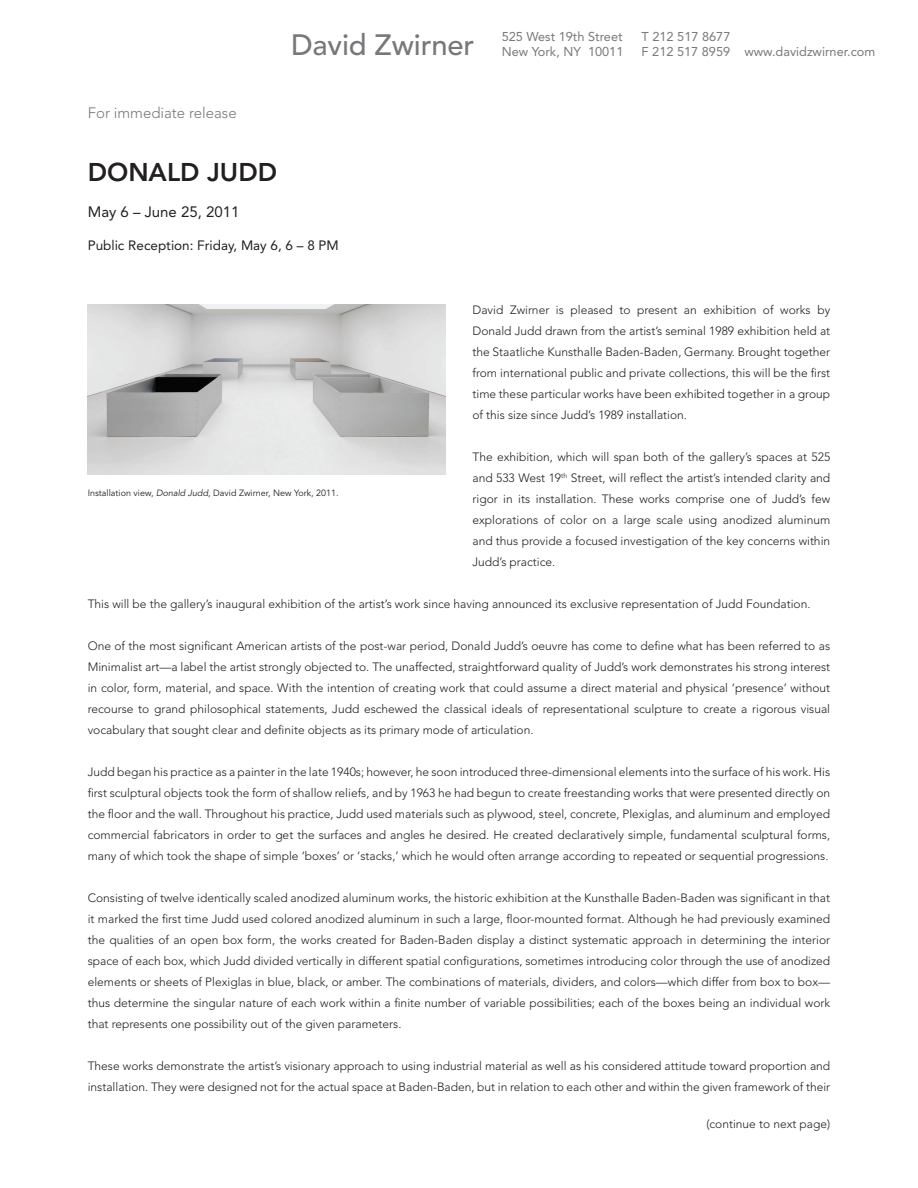
<style>
.page{position:relative;width:918px;height:1188px;background:#fff}
.page>*{position:absolute;margin:0;border:0;box-sizing:border-box;transform-origin:0 0}
.t1{font:500 29.25px "Avenir";letter-spacing:-.005em;color:#76787b}
.t2{font:800 25.5px "Avenir";color:#231f20}
.t3{font:300 15px "Avenir";color:#76787b}
.t4{font:15px "Avenir";color:#231f20}
.t5{font:13.5px "Avenir";color:#231f20}
.t6{font:12.75px "Avenir";color:#76787b}
.t7{font:300 12px/21px "Avenir";color:#231f20;text-align:justify}
.t8{font:9px "Avenir";color:#231f20}
.s1{font-style:italic}
</style>
<div class="page">
<img style="left:88px;top:304px;width:358px;height:171px">
<p class="t1" style="left:291px;top:28px;width:185px">David Zwirner</p>
<p class="t6" style="left:502px;top:29px;width:122px">525 West 19th Street</p>
<p class="t6" style="left:502px;top:44px;width:123px">New York, NY 10011</p>
<p class="t6" style="left:642px;top:29px;width:90px">T 212 517 8677</p>
<p class="t6" style="left:642px;top:44px;width:235px">F 212 517 8959 www.davidzwirner.com</p>
<p class="t3" style="left:88px;top:104px;width:150px">For immediate release</p>
<p class="t2" style="left:88px;top:157px;width:191px">DONALD JUDD</p>
<p class="t4" style="left:88px;top:203px;width:153px">May 6 – June 25, 2011</p>
<p class="t5" style="left:88px;top:238px;width:253px">Public Reception: Friday, May 6, 6 – 8 PM</p>
<p class="t7" style="left:472px;top:299px;width:359px">David Zwirner is pleased to present an exhibition of works by Donald Judd drawn from the artist’s seminal 1989 exhibition held at the Staatliche Kunsthalle Baden-Baden, Germany. Brought together from international public and private collections, this will be the first time these particular works have been exhibited together in a group of this size since Judd’s 1989 installation.</p>
<p class="t7" style="left:472px;top:446px;width:359px">The exhibition, which will span both of the gallery’s spaces at 525 and 533 West 19<sup>th</sup> Street, will reflect the artist’s intended clarity and rigor in its installation. These works comprise one of Judd’s few explorations of color on a large scale using anodized aluminum and thus provide a focused investigation of the key concerns within Judd’s practice.</p>
<p class="t7" style="left:88px;top:593px;width:724px">This will be the gallery’s inaugural exhibition of the artist’s work since having announced its exclusive representation of Judd Foundation.</p>
<p class="t7" style="left:88px;top:635px;width:744px">One of the most significant American artists of the post-war period, Donald Judd’s oeuvre has come to define what has been referred to as Minimalist art—a label the artist strongly objected to. The unaffected, straightforward quality of Judd’s work demonstrates his strong interest in color, form, material, and space. With the intention of creating work that could assume a direct material and physical ‘presence’ without recourse to grand philosophical statements, Judd eschewed the classical ideals of representational sculpture to create a rigorous visual vocabulary that sought clear and definite objects as its primary mode of articulation.</p>
<p class="t7" style="left:88px;top:761px;width:744px">Judd began his practice as a painter in the late 1940s; however, he soon introduced three-dimensional elements into the surface of his work. His first sculptural objects took the form of shallow reliefs, and by 1963 he had begun to create freestanding works that were presented directly on the floor and the wall. Throughout his practice, Judd used materials such as plywood, steel, concrete, Plexiglas, and aluminum and employed commercial fabricators in order to get the surfaces and angles he desired. He created declaratively simple, fundamental sculptural forms, many of which took the shape of simple ‘boxes’ or ‘stacks,’ which he would often arrange according to repeated or sequential progressions.</p>
<p class="t7" style="left:88px;top:887px;width:744px">Consisting of twelve identically scaled anodized aluminum works, the historic exhibition at the Kunsthalle Baden-Baden was significant in that it marked the first time Judd used colored anodized aluminum in such a large, floor-mounted format. Although he had previously examined the qualities of an open box form, the works created for Baden-Baden display a distinct systematic approach in determining the interior space of each box, which Judd divided vertically in different spatial configurations, sometimes introducing color through the use of anodized elements or sheets of Plexiglas in blue, black, or amber. The combinations of materials, dividers, and colors—which differ from box to box— thus determine the singular nature of each work within a finite number of variable possibilities; each of the boxes being an individual work that represents one possibility out of the given parameters.</p>
<p class="t7" style="left:88px;top:1055px;width:744px">These works demonstrate the artist’s visionary approach to using industrial material as well as his considered attitude toward proportion and installation. They were designed not for the actual space at Baden-Baden, but in relation to each other and within the given framework of their</p>
<p class="t8" style="left:88px;top:487px;width:252px">Installation view, <span class="s1">Donald Judd</span>, David Zwirner, New York, 2011.</p>
<p class="t7" style="left:706px;top:1114px;width:125px">(continue to next page)</p>
</div>
